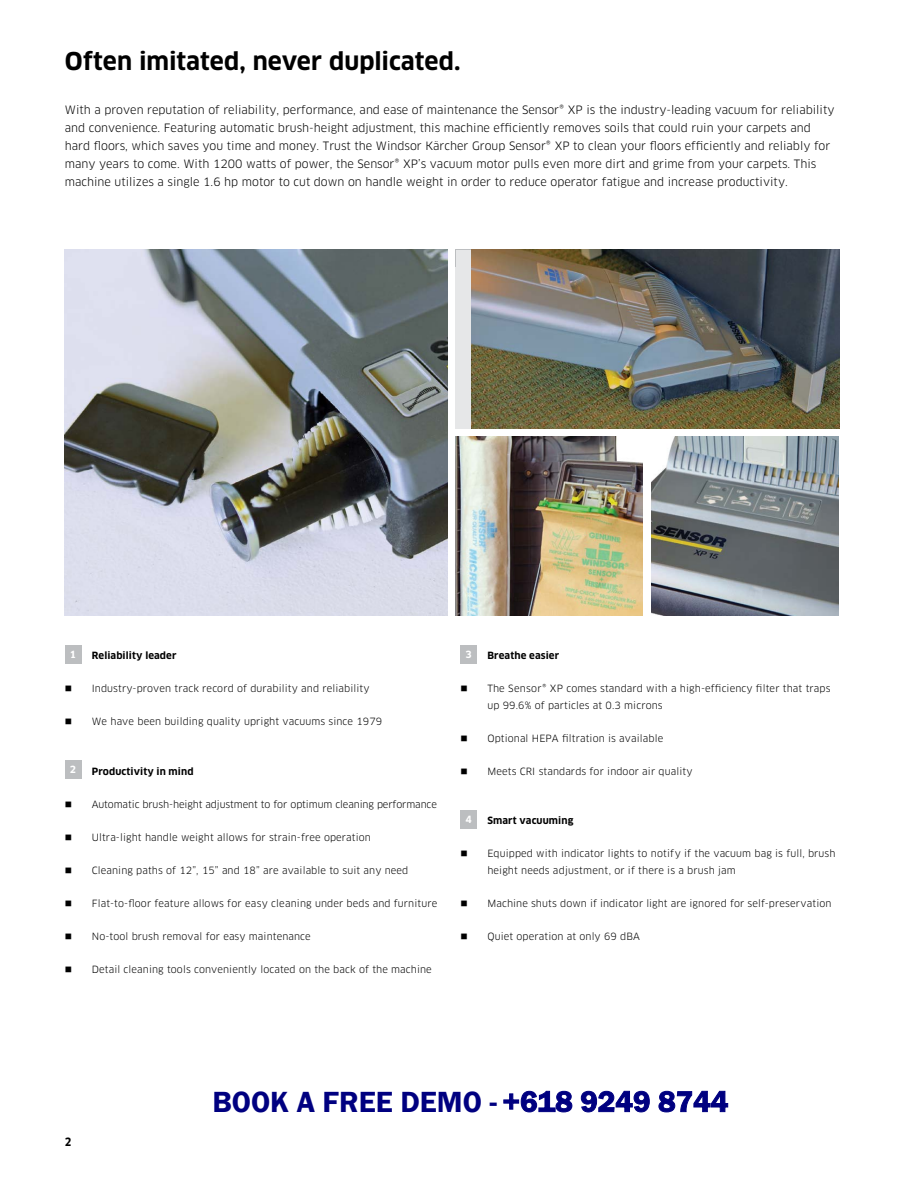
<style>
.page{position:relative;width:918px;height:1188px;background:#fff}
.page>*{position:absolute;margin:0;border:0;box-sizing:border-box;transform-origin:0 0}
.t1{font:600 30px "Franklin Gothic";color:#000080}
.t2{font:700 24px "Clan Pro";color:#000}
.t3{font:11.25px/18px "Clan Pro";color:#000}
.t4{font:700 11.25px "Clan Pro Narr";color:#000}
.t5{font:9.75px/16.5px "Clan Pro";letter-spacing:.01em;color:#000}
.t6{font:9.75px "Clan Pro";letter-spacing:-.01em;color:#000}
.t7{font:700 9.75px "Clan Pro";letter-spacing:.01em;color:#000}
.t8{font:700 9.75px "Clan Pro";color:#fff}
</style>
<div class="page">
<div style="left:65px;top:645px;width:16px;height:19px;background:#bcbec0"></div>
<div style="left:65px;top:760px;width:16px;height:19px;background:#bcbec0"></div>
<div style="left:460px;top:645px;width:17px;height:19px;background:#bcbec0"></div>
<div style="left:460px;top:810px;width:17px;height:19px;background:#bcbec0"></div>
<div style="left:456px;top:250px;width:383px;height:178px;background:#e6e7e8"></div>
<img style="left:472px;top:250px;width:367px;height:178px">
<img style="left:651px;top:437px;width:187px;height:178px">
<img style="left:65px;top:250px;width:382px;height:365px">
<img style="left:456px;top:437px;width:187px;height:178px">
<h2 class="t2" style="left:65px;top:47px;width:397px">Often imitated, never duplicated.</h2>
<p class="t3" style="left:65px;top:101px;width:771px">With a proven reputation of reliability, performance, and ease of maintenance the Sensor® XP is the industry-leading vacuum for reliability and convenience. Featuring automatic brush-height adjustment, this machine efficiently removes soils that could ruin your carpets and hard floors, which saves you time and money. Trust the Windsor Kärcher Group Sensor® XP to clean your floors efficiently and reliably for many years to come. With 1200 watts of power, the Sensor® XP’s vacuum motor pulls even more dirt and grime from your carpets. This machine utilizes a single 1.6 hp motor to cut down on handle weight in order to reduce operator fatigue and increase productivity.</p>
<p class="t8" style="left:70px;top:648px;width:8px">1</p>
<p class="t7" style="left:92px;top:650px;width:86px">Reliability leader</p>
<p class="t5" style="left:65px;top:680px;width:306px">■ Industry-proven track record of durability and reliability</p>
<p class="t5" style="left:65px;top:713px;width:319px">■ We have been building quality upright vacuums since 1979</p>
<p class="t8" style="left:70px;top:764px;width:8px">2</p>
<p class="t7" style="left:92px;top:765px;width:103px">Productivity in mind</p>
<p class="t6" style="left:65px;top:798px;width:374px">■ Automatic brush-height adjustment to for optimum cleaning performance</p>
<p class="t5" style="left:65px;top:829px;width:308px">■ Ultra-light handle weight allows for strain-free operation</p>
<p class="t5" style="left:65px;top:862px;width:345px">■ Cleaning paths of 12”, 15” and 18” are available to suit any need</p>
<p class="t5" style="left:65px;top:895px;width:374px">■ Flat-to-floor feature allows for easy cleaning under beds and furniture</p>
<p class="t5" style="left:65px;top:928px;width:247px">■ No-tool brush removal for easy maintenance</p>
<p class="t5" style="left:65px;top:961px;width:369px">■ Detail cleaning tools conveniently located on the back of the machine</p>
<p class="t8" style="left:466px;top:648px;width:8px">3</p>
<p class="t7" style="left:487px;top:650px;width:73px">Breathe easier</p>
<p class="t5" style="left:487px;top:680px;width:345px;text-indent:-27px">■ The Sensor® XP comes standard with a high-efficiency filter that traps up 99.6% of particles at 0.3 microns</p>
<p class="t5" style="left:460px;top:730px;width:204px">■ Optional HEPA filtration is available</p>
<p class="t5" style="left:460px;top:763px;width:234px">■ Meets CRI standards for indoor air quality</p>
<p class="t8" style="left:466px;top:813px;width:8px">4</p>
<p class="t7" style="left:487px;top:815px;width:87px">Smart vacuuming</p>
<p class="t5" style="left:487px;top:845px;width:350px;text-indent:-27px">■ Equipped with indicator lights to notify if the vacuum bag is full, brush height needs adjustment, or if there is a brush jam</p>
<p class="t5" style="left:460px;top:895px;width:373px">■ Machine shuts down if indicator light are ignored for self-preservation</p>
<p class="t5" style="left:460px;top:928px;width:181px">■ Quiet operation at only 69 dBA</p>
<p class="t4" style="left:65px;top:1135px;width:8px">2</p>
<h1 class="t1" style="left:212px;top:1083px;width:517px">BOOK A FREE DEMO - +618 9249 8744</h1>
</div>
